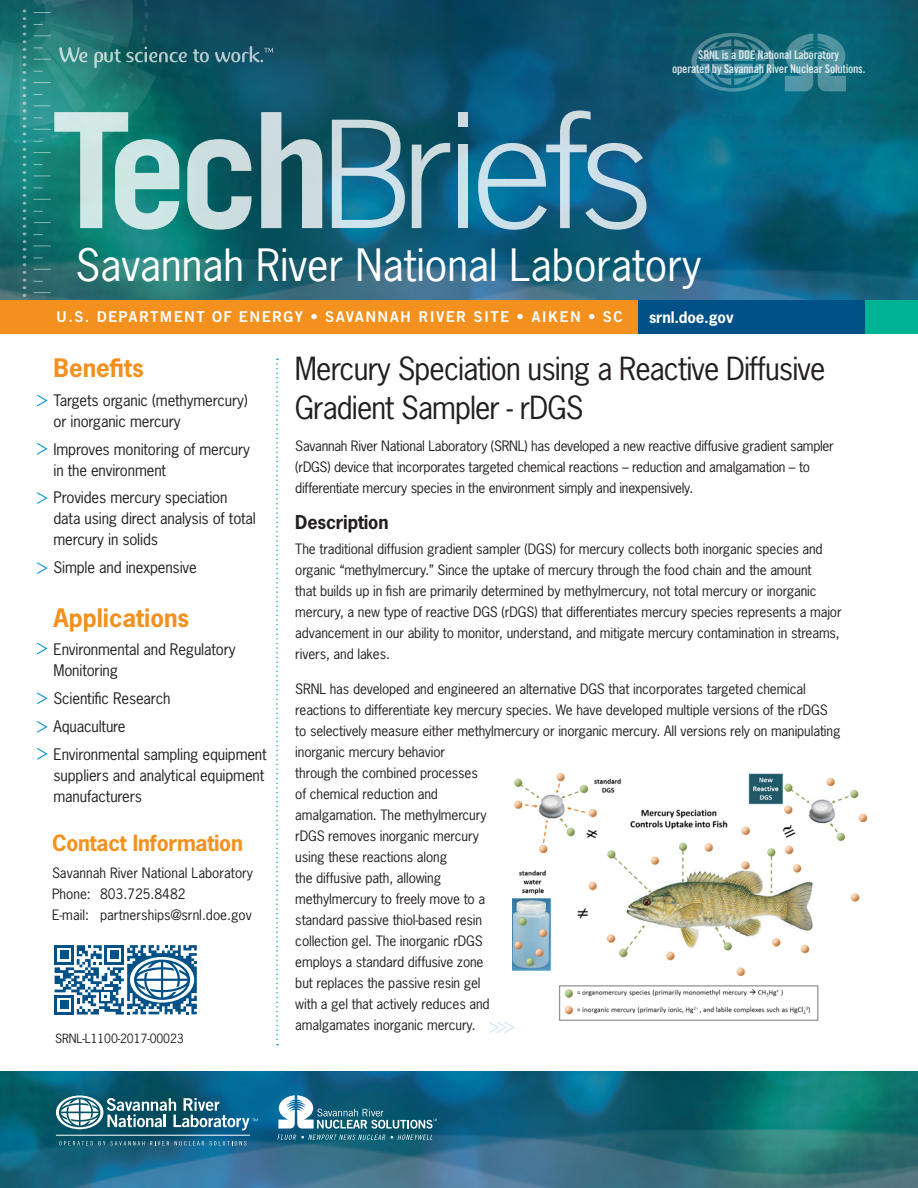
<style>
.page{position:relative;width:918px;height:1188px;background:#fff}
.page>*{position:absolute;margin:0;border:0;box-sizing:border-box;transform-origin:0 0}
.t1{font:42px "News Gothic Std";color:#fff}
.t2{font:30px/39px "News Gothic Std";letter-spacing:-.03em;color:#231f20}
.t3{font:700 24px "News Gothic Std";color:#f4901d}
.t4{font:700 21px "News Gothic Std";letter-spacing:-.01em;color:#f4911d}
.t5{font:700 18px "News Gothic Std";letter-spacing:-.01em;color:#231f20}
.t6{font:15px/21px "News Gothic Std";letter-spacing:-.01em;color:#231f20}
.t7{font:15px "Trade Gothic LT Std Bd 2";letter-spacing:.09em;color:#fff}
.t8{font:700 15px "News Gothic Std";letter-spacing:-.01em;color:#fff}
.t9{font:13.5px/21px "News Gothic Std";letter-spacing:-.01em;color:#231f20}
.t10{font:12px/14.4px "Trade Gothic LT Std Bd Cn 20";letter-spacing:-.02em;color:#fff;text-align:center}
.t11{font:12px "News Gothic Std";letter-spacing:-.01em;color:#231f20}
</style>
<div class="page">
<img style="left:1px;top:1px;width:917px;height:299px">
<div style="left:1px;top:300px;width:864px;height:33px;background:#f4901d"></div>
<div style="left:638px;top:300px;width:280px;height:33px;background:#005187"></div>
<div style="left:865px;top:300px;width:53px;height:33px;background:#00b294"></div>
<svg style="left:691px;top:33px;width:83px;height:59px;background:#2b7689"></svg>
<svg style="left:785px;top:33px;width:61px;height:58px;background:#3b8593"></svg>
<img style="left:1px;top:1071px;width:917px;height:117px">
<svg style="left:59px;top:1141px;width:46px;height:4px"></svg>
<svg style="left:111px;top:1141px;width:33px;height:4px"></svg>
<svg style="left:150px;top:1141px;width:19px;height:4px"></svg>
<svg style="left:175px;top:1141px;width:29px;height:4px"></svg>
<svg style="left:210px;top:1141px;width:36px;height:4px"></svg>
<hr style="left:56px;top:1135px;width:194px;height:1px;background:#fff">
<svg style="left:56px;top:1096px;width:202px;height:34px"></svg>
<svg style="left:277px;top:1135px;width:155px;height:5px"></svg>
<svg style="left:278px;top:1095px;width:159px;height:34px"></svg>
<div style="left:458px;top:112px;width:9px;height:14px;background:#cddae0"></div>
<svg style="left:332px;top:120px;width:73px;height:108px;background:#5a96ab"></svg>
<svg style="left:0;top:0;width:322px;height:297px;background:#337d80"></svg>
<svg style="left:412px;top:143px;width:38px;height:85px;background:#4b8296"></svg>
<div style="left:458px;top:145px;width:9px;height:83px;background:#cce2ea"></div>
<svg style="left:478px;top:111px;width:168px;height:119px;background:#3c81a1"></svg>
<svg style="left:276px;top:359px;width:2px;height:686px"></svg>
<svg style="left:37px;top:395px;width:11px;height:12px"></svg>
<svg style="left:37px;top:642px;width:11px;height:13px"></svg>
<svg style="left:37px;top:492px;width:11px;height:12px"></svg>
<svg style="left:37px;top:721px;width:11px;height:12px"></svg>
<svg style="left:37px;top:443px;width:11px;height:12px"></svg>
<svg style="left:37px;top:692px;width:11px;height:12px"></svg>
<svg style="left:37px;top:562px;width:11px;height:12px"></svg>
<svg style="left:37px;top:748px;width:11px;height:12px"></svg>
<svg style="left:55px;top:945px;width:142px;height:70px"></svg>
<img style="left:513px;top:774px;width:353px;height:247px">
<svg style="left:489px;top:1022px;width:25px;height:11px"></svg>
<p class="t10" style="left:672px;top:47px;width:195px">SRNL is a DOE National Laboratory<br>operated by Savannah River Nuclear Solutions.</p>
<h1 class="t1" style="left:76px;top:238px;width:627px">Savannah River National Laboratory</h1>
<p class="t8" style="left:649px;top:307px;width:86px">srnl.doe.gov</p>
<p class="t7" style="left:56px;top:307px;width:568px">U.S. DEPARTMENT OF ENERGY • SAVANNAH RIVER SITE • AIKEN • SC</p>
<h3 class="t3" style="left:54px;top:352px;width:92px">Benefits</h3>
<p class="t6" style="left:54px;top:390px;width:196px">Targets organic (methymercury) or inorganic mercury</p>
<p class="t6" style="left:54px;top:438px;width:198px">Improves monitoring of mercury in the environment</p>
<p class="t6" style="left:54px;top:487px;width:204px">Provides mercury speciation data using direct analysis of total mercury in solids</p>
<p class="t6" style="left:54px;top:557px;width:145px">Simple and inexpensive</p>
<h3 class="t3" style="left:54px;top:602px;width:137px">Applications</h3>
<p class="t6" style="left:54px;top:639px;width:184px">Environmental and Regulatory<br>Monitoring</p>
<p class="t6" style="left:54px;top:684px;width:215px;line-height:27.8px">Scientific Research<br>Aquaculture<br>Environmental sampling equipment</p>
<p class="t6" style="left:54px;top:764px;width:212px">suppliers and analytical equipment manufacturers</p>
<h3 class="t4" style="left:52px;top:829px;width:192px">Contact Information</h3>
<p class="t9" style="left:52px;top:863px;width:203px">Savannah River National Laboratory<br>Phone: 803.725.8482<br>E-mail: partnerships@srnl.doe.gov</p>
<p class="t11" style="left:55px;top:1031px;width:130px">SRNL-L1100-2017-00023</p>
<h2 class="t2" style="left:295px;top:349px;width:532px">Mercury Speciation using a Reactive Diffusive<br>Gradient Sampler - rDGS</h2>
<p class="t9" style="left:295px;top:435px;width:540px">Savannah River National Laboratory (SRNL) has developed a new reactive diffusive gradient sampler (rDGS) device that incorporates targeted chemical reactions – reduction and amalgamation – to differentiate mercury species in the environment simply and inexpensively.</p>
<h3 class="t5" style="left:295px;top:510px;width:95px">Description</h3>
<p class="t9" style="left:295px;top:539px;width:548px">The traditional diffusion gradient sampler (DGS) for mercury collects both inorganic species and organic “methylmercury.” Since the uptake of mercury through the food chain and the amount<br>that builds up in fish are primarily determined by methylmercury, not total mercury or inorganic mercury, a new type of reactive DGS (rDGS) that differentiates mercury species represents a major advancement in our ability to monitor, understand, and mitigate mercury contamination in streams, rivers, and lakes.</p>
<p class="t9" style="left:295px;top:678px;width:547px">SRNL has developed and engineered an alternative DGS that incorporates targeted chemical reactions to differentiate key mercury species. We have developed multiple versions of the rDGS to selectively measure either methylmercury or inorganic mercury. All versions rely on manipulating inorganic mercury behavior<br>through the combined processes<br>of chemical reduction and<br>amalgamation. The methylmercury<br>rDGS removes inorganic mercury<br>using these reactions along<br>the diffusive path, allowing<br>methylmercury to freely move to a<br>standard passive thiol-based resin<br>collection gel. The inorganic rDGS<br>employs a standard diffusive zone<br>but replaces the passive resin gel<br>with a gel that actively reduces and<br>amalgamates inorganic mercury.</p>
</div>
